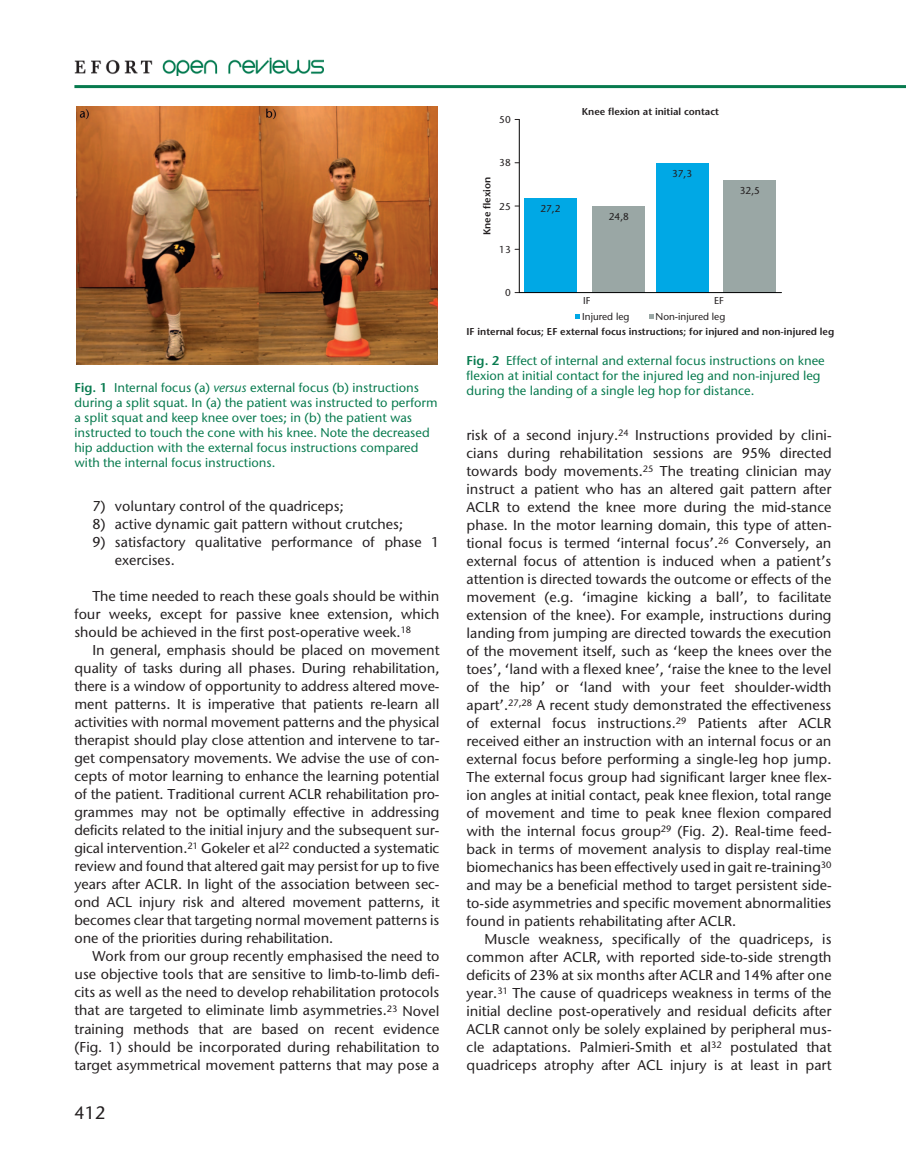
<style>
.page{position:relative;width:906px;height:1170px;background:#fff}
.page>*{position:absolute;margin:0;border:0;box-sizing:border-box;transform-origin:0 0}
.t1{font:500 18px "Stone Sans ITC Pro";color:#231f20}
.t2{font:500 14.25px/18px "Stone Sans ITC Pro";color:#231f20;text-align:justify}
.t3{font:500 12.75px/15px "Stone Sans ITC Pro";color:#077a4e}
.t4{font:600 10.05px "Stone Sans Std";color:#231f20}
.t5{font:500 10.05px "Stone Sans Std";color:#231f20}
.s1{font-weight:600}
.s2{font-style:italic}
</style>
<div class="page">
<img style="left:74px;top:57px;width:250px;height:19px">
<hr style="left:74px;top:85px;width:832px;height:3px;background:#077a4e">
<img style="left:77px;top:106px;width:360px;height:258px">
<hr style="left:519px;top:119px;width:1px;height:173px;background:#000001">
<svg style="left:575px;top:314px;width:4px;height:5px"></svg>
<svg style="left:649px;top:314px;width:4px;height:5px"></svg>
<div style="left:524px;top:198px;width:52px;height:94px;background:#00a8e5"></div>
<div style="left:593px;top:206px;width:52px;height:86px;background:#9aa7a5"></div>
<div style="left:656px;top:163px;width:52px;height:129px;background:#00a8e5"></div>
<div style="left:724px;top:180px;width:52px;height:112px;background:#9aa7a5"></div>
<hr style="left:519px;top:292px;width:262px;height:1px;background:#000001">
<p class="t3" style="left:74px;top:379px;width:365px"><span class="s1">Fig. 1</span> Internal focus (a) <span class="s2">versus</span> external focus (b) instructions during a split squat. In (a) the patient was instructed to perform a split squat and keep knee over toes; in (b) the patient was instructed to touch the cone with his knee. Note the decreased hip adduction with the external focus instructions compared with the internal focus instructions.</p>
<p class="t2" style="left:92px;top:497px;width:253px">7) voluntary control of the quadriceps;</p>
<p class="t2" style="left:92px;top:515px;width:312px">8) active dynamic gait pattern without crutches;</p>
<p class="t2" style="left:115px;top:533px;width:326px;text-indent:-23px">9) satisfactory qualitative performance of phase 1 exercises.</p>
<p class="t2" style="left:74px;top:587px;width:366px;text-indent:18px">The time needed to reach these goals should be within four weeks, except for passive knee extension, which should be achieved in the first post-operative week.<sup>18</sup></p>
<p class="t2" style="left:74px;top:641px;width:367px;text-indent:18px">In general, emphasis should be placed on movement quality of tasks during all phases. During rehabilitation, there is a window of opportunity to address altered move&shy;ment patterns. It is imperative that patients re-learn all activities with normal movement patterns and the physical therapist should play close attention and intervene to tar&shy;get compensatory movements. We advise the use of con&shy;cepts of motor learning to enhance the learning potential of the patient. Traditional current ACLR rehabilitation pro&shy;grammes may not be optimally effective in addressing deficits related to the initial injury and the subsequent sur&shy;gical intervention.<sup>21</sup> Gokeler et al<sup>22</sup> conducted a systematic review and found that altered gait may persist for up to five years after ACLR. In light of the association between sec&shy;ond ACL injury risk and altered movement patterns, it becomes clear that targeting normal movement patterns is one of the priorities during rehabilitation.</p>
<p class="t2" style="left:74px;top:947px;width:366px;text-indent:18px">Work from our group recently emphasised the need to use objective tools that are sensitive to limb-to-limb defi&shy;cits as well as the need to develop rehabilitation protocols that are targeted to eliminate limb asymmetries.<sup>23</sup> Novel training methods that are based on recent evidence (Fig. 1) should be incorporated during rehabilitation to target asymmetrical movement patterns that may pose a</p>
<p class="t1" style="left:74px;top:1101px;width:32px">412</p>
<p class="t4" style="left:481px;top:235px;width:60px;rotate:-90deg">Knee flexion</p>
<p class="t5" style="left:499px;top:113px;width:13px">50</p>
<p class="t5" style="left:499px;top:157px;width:13px">38</p>
<p class="t5" style="left:499px;top:200px;width:13px">25</p>
<p class="t5" style="left:499px;top:243px;width:13px">13</p>
<p class="t5" style="left:505px;top:286px;width:7px">0</p>
<p class="t5" style="left:540px;top:202px;width:22px">27,2</p>
<p class="t4" style="left:582px;top:105px;width:139px">Knee flexion at initial contact</p>
<p class="t5" style="left:609px;top:211px;width:22px">24,8</p>
<p class="t5" style="left:672px;top:167px;width:22px">37,3</p>
<p class="t5" style="left:740px;top:184px;width:22px">32,5</p>
<p class="t5" style="left:583px;top:294px;width:9px">IF</p>
<p class="t5" style="left:714px;top:294px;width:11px">EF</p>
<p class="t5" style="left:582px;top:311px;width:49px">Injured leg</p>
<p class="t5" style="left:655px;top:311px;width:71px">Non-injured leg</p>
<p class="t4" style="left:466px;top:326px;width:369px">IF internal focus; EF external focus instructions; for injured and non-injured leg</p>
<p class="t3" style="left:466px;top:353px;width:360px"><span class="s1">Fig. 2</span> Effect of internal and external focus instructions on knee flexion at initial contact for the injured leg and non-injured leg during the landing of a single leg hop for distance.</p>
<p class="t2" style="left:466px;top:425px;width:367px">risk of a second injury.<sup>24</sup> Instructions provided by clini&shy;cians during rehabilitation sessions are 95% directed towards body movements.<sup>25</sup> The treating clinician may instruct a patient who has an altered gait pattern after ACLR to extend the knee more during the mid-stance phase. In the motor learning domain, this type of atten&shy;tional focus is termed ‘internal focus’.<sup>26</sup> Conversely, an external focus of attention is induced when a patient’s attention is directed towards the outcome or effects of the movement (e.g. ‘imagine kicking a ball’, to facilitate extension of the knee). For example, instructions during landing from jumping are directed towards the execution of the movement itself, such as ‘keep the knees over the toes’, ‘land with a flexed knee’, ‘raise the knee to the level of the hip’ or ‘land with your feet shoulder-width apart’.<sup>27,28</sup> A recent study demonstrated the effectiveness of external focus instructions.<sup>29</sup> Patients after ACLR received either an instruction with an internal focus or an external focus before performing a single-leg hop jump.<br>The external focus group had significant larger knee flex&shy;ion angles at initial contact, peak knee flexion, total range of movement and time to peak knee flexion compared with the internal focus group<sup>29</sup> (Fig. 2). Real-time feed&shy;back in terms of movement analysis to display real-time biomechanics has been effectively used in gait re-training<sup>30 </sup>and may be a beneficial method to target persistent side&shy;to-side asymmetries and specific movement abnormalities found in patients rehabilitating after ACLR.</p>
<p class="t2" style="left:466px;top:929px;width:367px;text-indent:18px">Muscle weakness, specifically of the quadriceps, is common after ACLR, with reported side-to-side strength deficits of 23% at six months after ACLR and 14% after one year.<sup>31</sup> The cause of quadriceps weakness in terms of the initial decline post-operatively and residual deficits after ACLR cannot only be solely explained by peripheral mus&shy;cle adaptations. Palmieri-Smith et al<sup>32</sup> postulated that quadriceps atrophy after ACL injury is at least in part</p>
</div>
